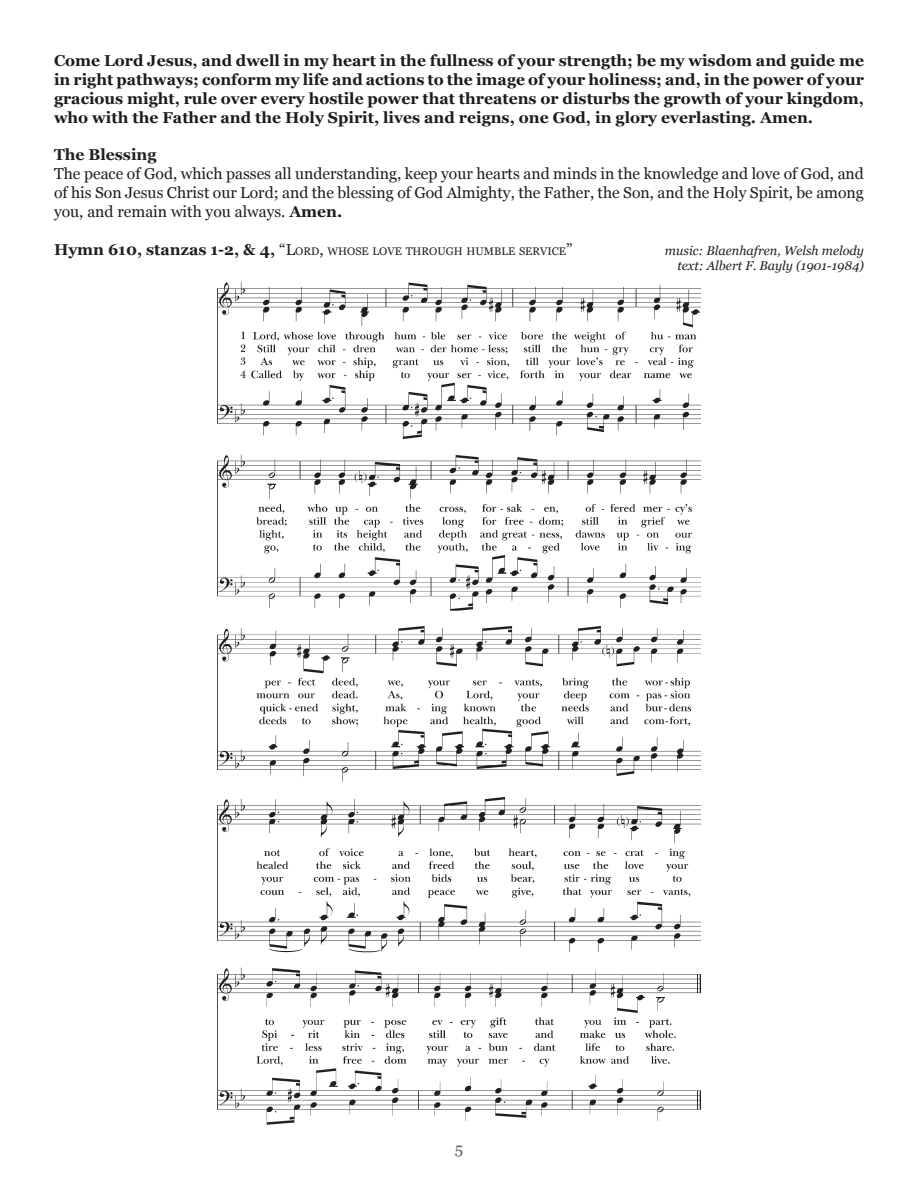
<style>
.page{position:relative;width:918px;height:1188px;background:#fff}
.page>*{position:absolute;margin:0;border:0;box-sizing:border-box;transform-origin:0 0}
.t1{font:700 15.75px/18.9px "Georgia";color:#1f1b1c;text-align:justify}
.t2{font:15.75px/18.9px "Georgia";color:#1d1d1c;text-align:justify}
.t3{font:700 15.75px "Georgia";color:#231f20}
.t4{font:15.75px "Georgia";color:#636366}
.t5{font:italic 12.75px/15.3px "Georgia";color:#231f20;text-align:right}
.t6{font:10.95px "Georgia";color:#231f20}
.s1{font-weight:700}
.s2{font-weight:700;font-size:15.75px}
.s3{font-size:15.75px}
</style>
<div class="page">
<img style="left:218px;top:282px;width:482px;height:843px">
<p class="t1" style="left:54px;top:50px;width:812px">Come Lord Jesus, and dwell in my heart in the fullness of your strength; be my wisdom and guide me in right pathways; conform my life and actions to the image of your holiness; and, in the power of your gracious might, rule over every hostile power that threatens or disturbs the growth of your kingdom, who with the Father and the Holy Spirit, lives and reigns, one God, in glory everlasting. Amen.</p>
<p class="t3" style="left:54px;top:143px;width:104px">The Blessing</p>
<p class="t2" style="left:54px;top:164px;width:811px">The peace of God, which passes all understanding, keep your hearts and minds in the knowledge and love of God, and of his Son Jesus Christ our Lord; and the blessing of God Almighty, the Father, the Son, and the Holy Spirit, be among you, and remain with you always. <span class="s1">Amen.</span></p>
<p class="t6" style="left:54px;top:243px;width:520px"><span class="s2">Hymn 610, stanzas 1-2, &amp; 4,</span> <span class="s3">“</span><span class="s3">L</span>ORD<span class="s3">,</span> WHOSE LOVE THROUGH HUMBLE SERVICE<span class="s3">”</span></p>
<p class="t5" style="left:665px;top:242px;width:201px">music: Blaenhafren, Welsh melody text: Albert F. Bayly (1901-1984)</p>
<p class="t4" style="left:455px;top:1137px;width:10px">5</p>
</div>
